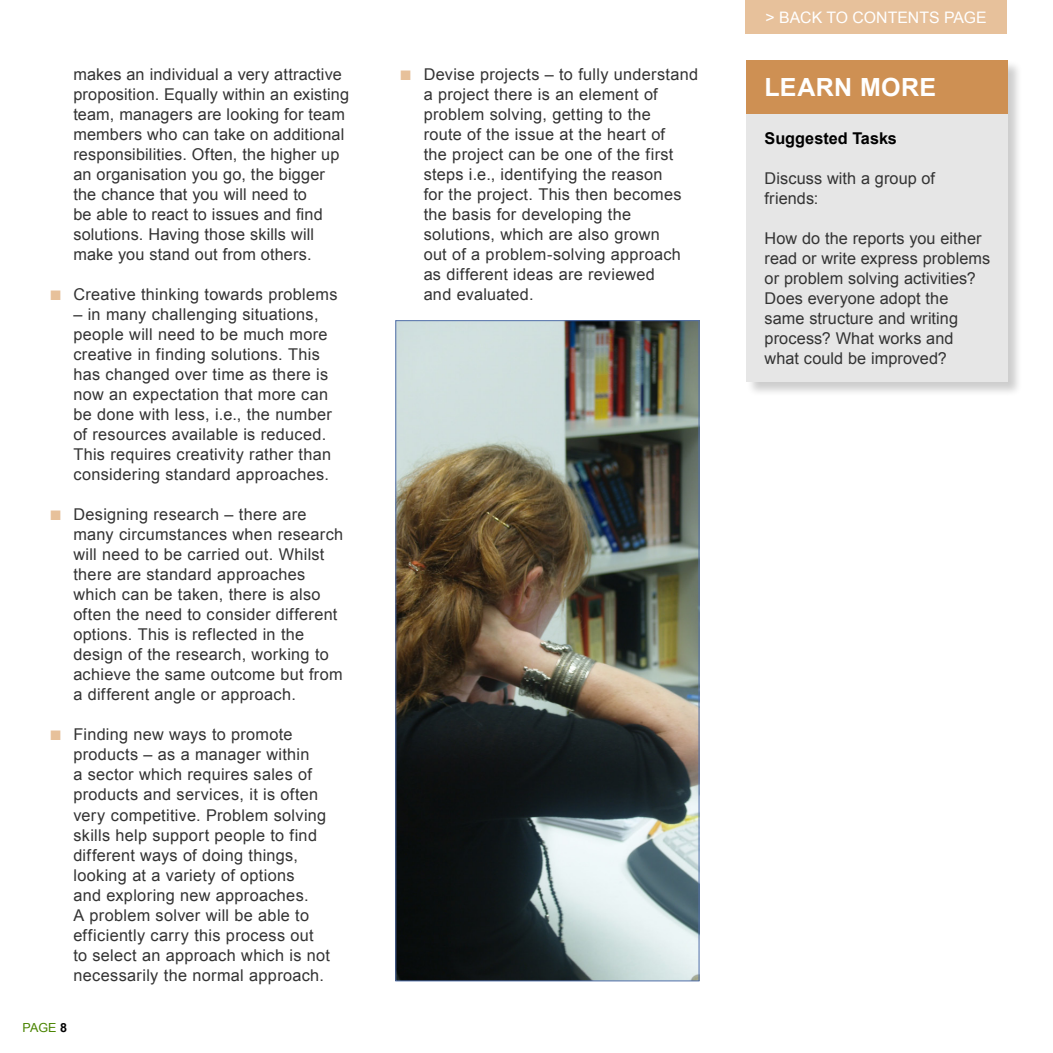
<style>
.page{position:relative;width:1053px;height:1053px;background:#fff}
.page>*{position:absolute;margin:0;border:0;box-sizing:border-box;transform-origin:0 0}
.t1{font:700 25px "Arial";letter-spacing:.015em;color:#fff}
.t2{font:16.25px/20px "Arial";letter-spacing:.02em;color:#333}
.t3{font:700 16.25px "Arial";color:#000}
.t4{font:15.88px "Arial";color:#fff}
.t5{font:12.5px "Arial";color:#4a8400}
.s1{color:#e7c19b}
.s2{font-weight:700;color:#000}
</style>
<div class="page">
<div style="left:745px;top:0;width:261px;height:34px;background:#e7c19b"></div>
<img style="left:395px;top:320px;width:305px;height:661px">
<div style="left:746px;top:60px;width:277px;height:337px;background:#000;opacity:.2"></div>
<div style="left:746px;top:60px;width:261px;height:54px;background:#ce9053"></div>
<div style="left:746px;top:114px;width:261px;height:268px;background:#e6e6e6"></div>
<p class="t2" style="left:73px;top:64px;width:277px">makes an individual a very attractive proposition. Equally within an existing team, managers are looking for team members who can take on additional responsibilities. Often, the higher up an organisation you go, the bigger the chance that you will need to<br>be able to react to issues and find solutions. Having those skills will make you stand out from others.</p>
<p class="t2" style="left:50px;top:284px;width:289px"><span class="s1">■</span> Creative thinking towards problems</p>
<p class="t2" style="left:73px;top:304px;width:260px">– in many challenging situations, people will need to be much more creative in finding solutions. This has changed over time as there is now an expectation that more can be done with less, i.e., the number of resources available is reduced.<br>This requires creativity rather than considering standard approaches.</p>
<p class="t2" style="left:73px;top:504px;width:271px;text-indent:-23px"><span class="s1">■</span> Designing research – there are many circumstances when research will need to be carried out. Whilst there are standard approaches which can be taken, there is also often the need to consider different options. This is reflected in the design of the research, working to achieve the same outcome but from a different angle or approach.</p>
<p class="t2" style="left:73px;top:724px;width:258px;text-indent:-23px"><span class="s1">■</span> Finding new ways to promote products – as a manager within<br>a sector which requires sales of products and services, it is often very competitive. Problem solving skills help support people to find different ways of doing things, looking at a variety of options<br>and exploring new approaches.<br>A problem solver will be able to efficiently carry this process out to select an approach which is not necessarily the normal approach.</p>
<p class="t5" style="left:22px;top:1019px;width:46px">PAGE <span class="s2">8</span></p>
<p class="t4" style="left:765px;top:7px;width:223px">&gt; BACK TO CONTENTS PAGE</p>
<p class="t2" style="left:423px;top:64px;width:276px;text-indent:-23px"><span class="s1">■</span> Devise projects – to fully understand a project there is an element of problem solving, getting to the<br>route of the issue at the heart of<br>the project can be one of the first steps i.e., identifying the reason<br>for the project. This then becomes the basis for developing the solutions, which are also grown<br>out of a problem-solving approach as different ideas are reviewed<br>and evaluated.</p>
<h1 class="t1" style="left:764px;top:71px;width:173px">LEARN MORE</h1>
<p class="t3" style="left:764px;top:128px;width:134px">Suggested Tasks</p>
<p class="t2" style="left:764px;top:168px;width:172px">Discuss with a group of friends:</p>
<p class="t2" style="left:764px;top:228px;width:227px">How do the reports you either read or write express problems or problem solving activities?<br>Does everyone adopt the same structure and writing process? What works and what could be improved?</p>
</div>
